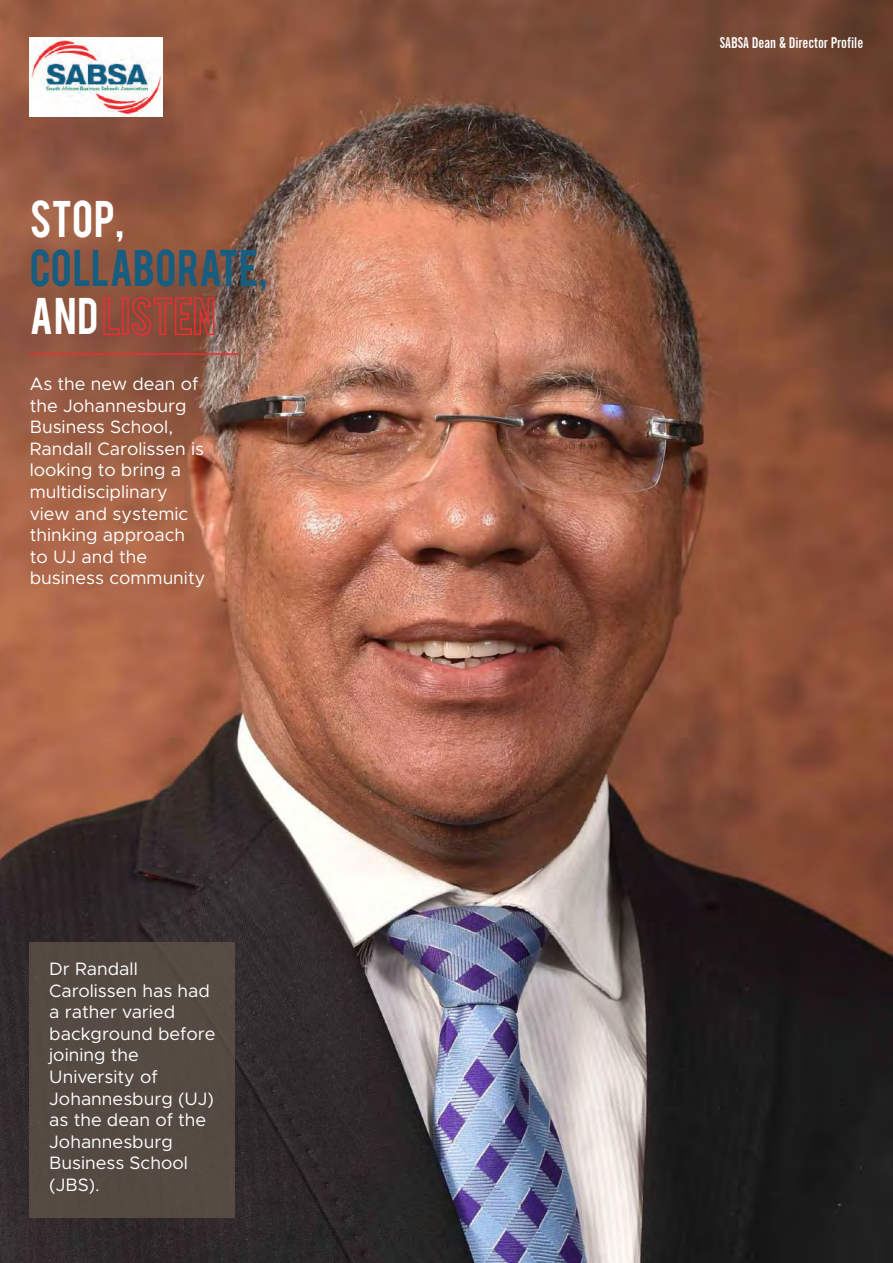
<style>
.page{position:relative;width:893px;height:1263px;background:#fff}
.page>*{position:absolute;margin:0;border:0;box-sizing:border-box;transform-origin:0 0}
.t1{font:40.5px "Bebas";color:#175d7f}
.t2{font:40.5px "Bebas";letter-spacing:.02em;color:#fff}
.t3{font:18px/21.6px "Metropolis";color:#fff}
.t4{font:700 extra-condensed 15px "News Gothic BT";color:#fff}
</style>
<div class="page">
<img style="left:0;top:0;width:893px;height:1263px">
<svg style="left:103px;top:297px;width:17px;height:39px"></svg>
<div style="left:122px;top:298px;width:7px;height:37px;border:2px solid #ee2d33"></div>
<svg style="left:131px;top:296px;width:84px;height:40px;background:#9c4539"></svg>
<hr style="left:30px;top:353px;width:208px;height:2px;background:#ee2d33">
<img style="left:30px;top:37px;width:132px;height:80px">
<div style="left:30px;top:942px;width:205px;height:275px;background:#554a43"></div>
<h1 class="t2" style="left:30px;top:190px;width:96px">STOP,</h1>
<h1 class="t1" style="left:30px;top:238px;width:239px">COLLABORATE,</h1>
<h1 class="t2" style="left:30px;top:287px;width:70px">AND</h1>
<p class="t3" style="left:30px;top:373px;width:177px">As the new dean of the Johannesburg<br>Business School,<br>Randall Carolissen is looking to bring a multidisciplinary view and systemic thinking approach to UJ and the business community</p>
<p class="t3" style="left:49px;top:958px;width:168px">Dr Randall<br>Carolissen has had a rather varied background before joining the<br>University of<br>Johannesburg (UJ) as the dean of the<br>Johannesburg<br>Business School (JBS).</p>
<p class="t4" style="left:720px;top:34px;width:145px">SABSA Dean &amp; Director Profile</p>
</div>
